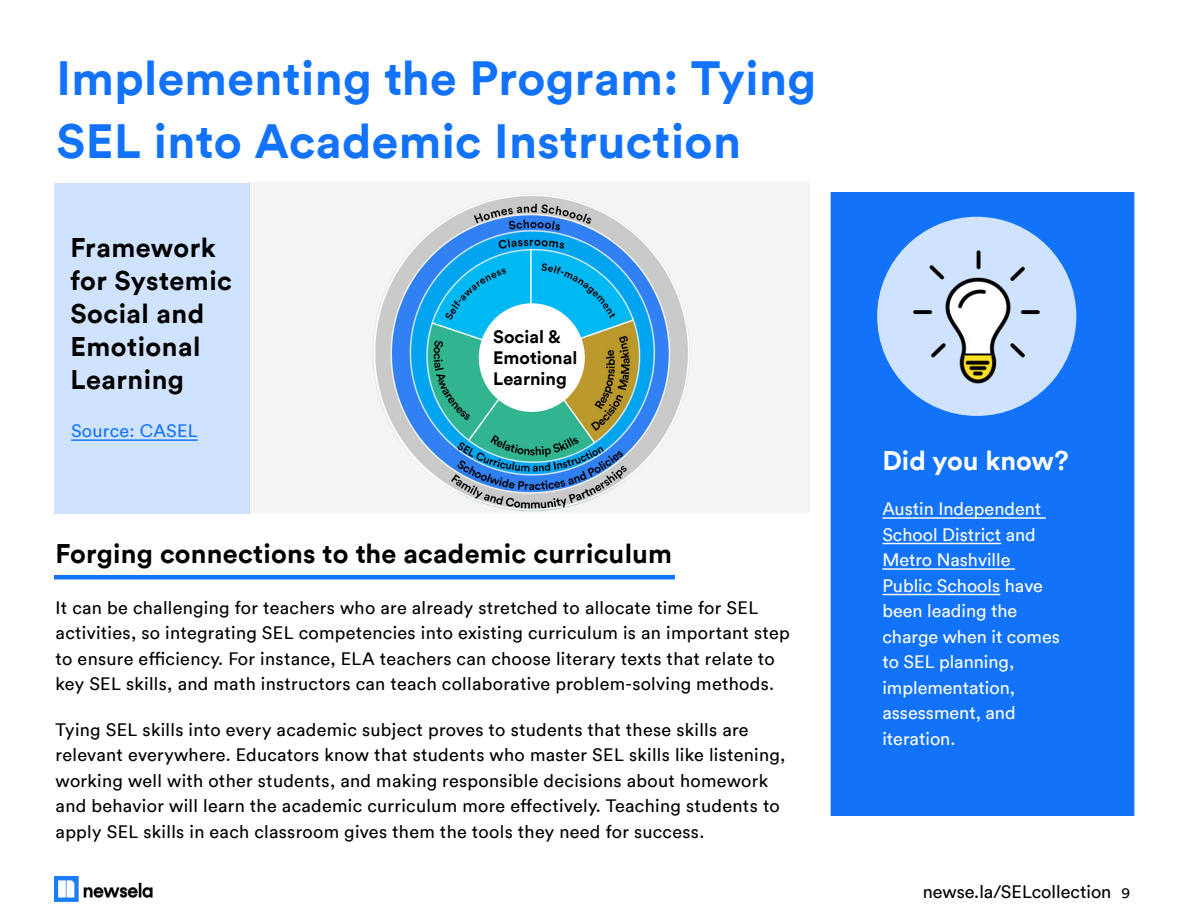
<style>
.page{position:relative;width:1188px;height:918px;background:#fff}
.page>*{position:absolute;margin:0;border:0;box-sizing:border-box;transform-origin:0 0}
.t1{font:700 48px/63px "Circular";letter-spacing:.01em;color:#1273fa}
.t2{font:700 27px/33px "Circular";letter-spacing:.01em;color:#000}
.t3{font:700 27px "Circular";color:#fff}
.t4{font:18px/25.5px "Circular";letter-spacing:.015em;color:#000}
.t5{font:18px/25.5px "Circular";color:#fff}
.t6{font:700 18px/21px "Circular";color:#000}
.t7{font:18px "Circular";letter-spacing:.01em;color:#1273fa}
.s1{font-size:15px}
</style>
<div class="page">
<img style="left:54px;top:877px;width:99px;height:24px">
<hr style="left:54px;top:575px;width:621px;height:4px;background:#1273fa">
<div style="left:831px;top:192px;width:303px;height:624px;background:#1273fa"></div>
<hr style="left:882px;top:517px;width:164px;height:2px;background:#fff">
<hr style="left:882px;top:543px;width:119px;height:1px;background:#fff">
<hr style="left:882px;top:568px;width:133px;height:2px;background:#fff">
<hr style="left:882px;top:594px;width:118px;height:1px;background:#fff">
<svg style="left:876px;top:216px;width:201px;height:201px;background:#b7d5fd"></svg>
<div style="left:249px;top:183px;width:560px;height:330px;background:#f4f4f4"></div>
<div style="left:54px;top:183px;width:195px;height:330px;background:#d0e3fe"></div>
<img style="left:373px;top:194px;width:317px;height:318px;border-radius:159px">
<hr style="left:71px;top:439px;width:127px;height:2px;background:#1273fa">
<img style="left:888px;top:229px;width:176px;height:184px">
<h1 class="t1" style="left:57px;top:46px;width:761px">Implementing the Program: Tying<br>SEL into Academic Instruction</h1>
<h2 class="t2" style="left:71px;top:230px;width:163px">Framework for Systemic<br>Social and<br>Emotional<br>Learning</h2>
<p class="t7" style="left:71px;top:420px;width:128px">Source: CASEL</p>
<p class="t6" style="left:493px;top:326px;width:86px">Social &amp;<br>Emotional<br>Learning</p>
<h2 class="t2" style="left:56px;top:536px;width:618px">Forging connections to the academic curriculum</h2>
<p class="t4" style="left:56px;top:594px;width:736px">It can be challenging for teachers who are already stretched to allocate time for SEL activities, so integrating SEL competencies into existing curriculum is an important step to ensure efficiency. For instance, ELA teachers can choose literary texts that relate to key SEL skills, and math instructors can teach collaborative problem-solving methods.</p>
<p class="t4" style="left:56px;top:717px;width:731px">Tying SEL skills into every academic subject proves to students that these skills are relevant everywhere. Educators know that students who master SEL skills like listening, working well with other students, and making responsible decisions about homework and behavior will learn the academic curriculum more effectively. Teaching students to apply SEL skills in each classroom gives them the tools they need for success.</p>
<h2 class="t3" style="left:882px;top:443px;width:188px">Did you know?</h2>
<p class="t5" style="left:882px;top:496px;width:179px">Austin Independent<br>School District and<br>Metro Nashville<br>Public Schools have been leading the charge when it comes to SEL planning, implementation, assessment, and iteration.</p>
<p class="t4" style="left:923px;top:878px;width:209px">newse.la/SELcollection <span class="s1">9</span></p>
</div>
